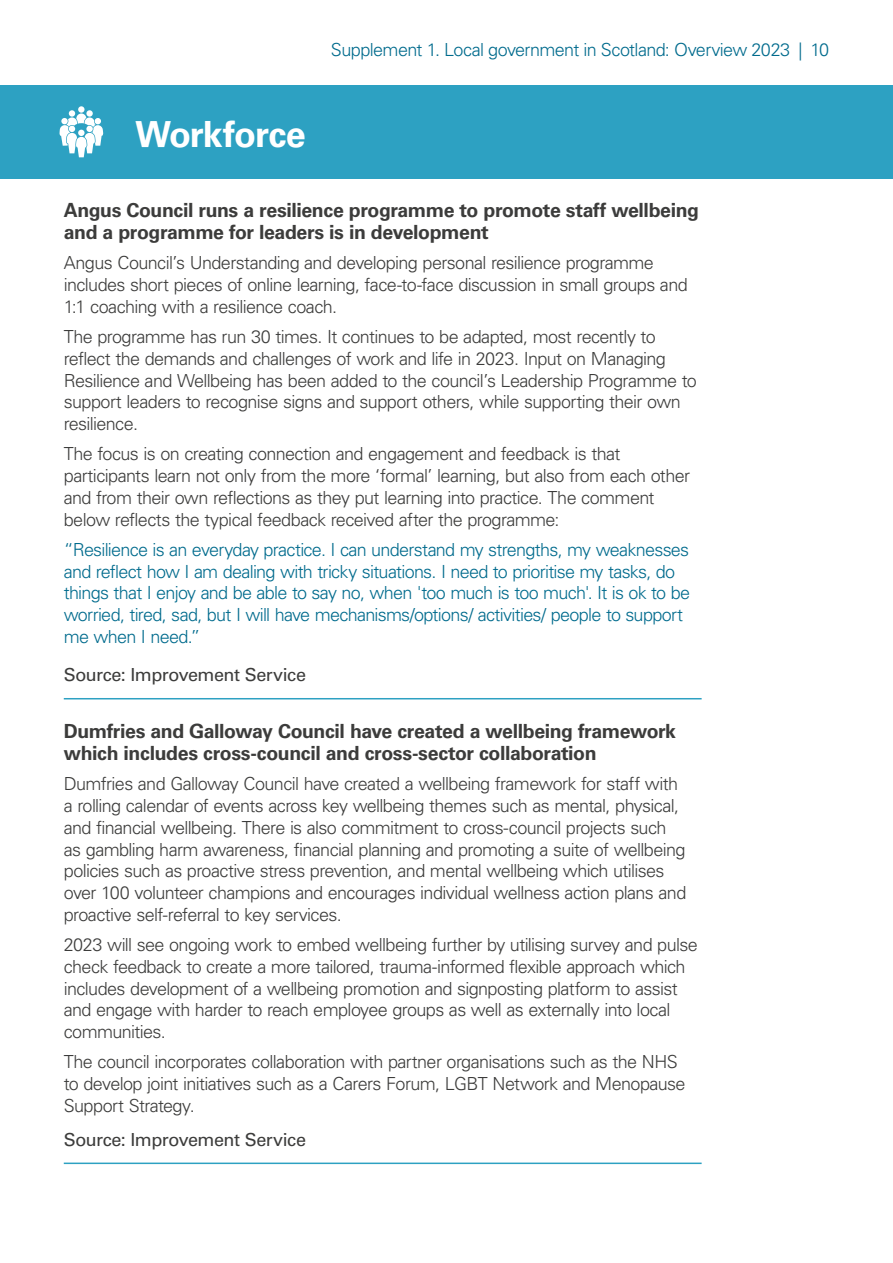
<style>
.page{position:relative;width:893px;height:1263px;background:#fff}
.page>*{position:absolute;margin:0;border:0;box-sizing:border-box;transform-origin:0 0}
.AS-P12-Section_heade{font:700 36px "Univers LT Pro 65";letter-spacing:-.03em;color:#fff}
.AS-P31-Case_study_he{font:700 19.5px/22.5px "Univers LT Pro 65";letter-spacing:-.02em;color:#3c3c3b}
.AS-P32-Case_study_te{font:300 18px/21.8px "Univers LT Pro 45";letter-spacing:-.035em;color:#3c3c3b}
.AS-P39-Quote___inbod{font:300 18px/21.8px "Univers LT Pro 45";letter-spacing:-.04em;color:#006b8d}
.AS-P34-Case_study_so{font:18px "Univers LT Pro 55 Roman";letter-spacing:-.025em;color:#3c3c3b}
</style>
<div class="page">
<div style="left:1px;top:85px;width:892px;height:94px;background:#2da1c2"></div>
<hr style="left:64px;top:698px;width:638px;height:1px;background:#2da1c2">
<hr style="left:64px;top:1162px;width:638px;height:2px;background:#2da1c2">
<svg style="left:78px;top:106px;width:7px;height:7px"></svg>
<div style="left:69px;top:110px;width:6px;height:7px;background:#fff;border-radius:50%"></div>
<svg style="left:86px;top:110px;width:7px;height:7px"></svg>
<svg style="left:60px;top:113px;width:43px;height:44px"></svg>
<h2 class="AS-P12-Section_heade" style="left:135px;top:109px;width:172px">Workforce</h2>
<p class="AS-P39-Quote___inbod" style="left:331px;top:38px;width:500px">Supplement 1. Local government in Scotland: Overview 2023 | 10</p>
<p class="AS-P31-Case_study_he" style="left:64px;top:198px;width:637px">Angus Council runs a resilience programme to promote staff wellbeing and a programme for leaders is in development</p>
<p class="AS-P32-Case_study_te" style="left:64px;top:252px;width:625px">Angus Council’s Understanding and developing personal resilience programme includes short pieces of online learning, face-to-face discussion in small groups and<br>1:1 coaching with a resilience coach.</p>
<p class="AS-P32-Case_study_te" style="left:64px;top:325px;width:635px">The programme has run 30 times. It continues to be adapted, most recently to reflect the demands and challenges of work and life in 2023. Input on Managing Resilience and Wellbeing has been added to the council’s Leadership Programme to support leaders to recognise signs and support others, while supporting their own resilience.</p>
<p class="AS-P32-Case_study_te" style="left:64px;top:443px;width:628px">The focus is on creating connection and engagement and feedback is that participants learn not only from the more ‘formal’ learning, but also from each other and from their own reflections as they put learning into practice. The comment below reflects the typical feedback received after the programme:</p>
<p class="AS-P39-Quote___inbod" style="left:64px;top:538px;width:628px">“Resilience is an everyday practice. I can understand my strengths, my weaknesses and reflect how I am dealing with tricky situations. I need to prioritise my tasks, do things that I enjoy and be able to say no, when 'too much is too much'. It is ok to be worried, tired, sad, but I will have mechanisms/options/ activities/ people to support me when I need.”</p>
<p class="AS-P34-Case_study_so" style="left:64px;top:662px;width:244px">Source: Improvement Service</p>
<p class="AS-P31-Case_study_he" style="left:64px;top:718px;width:614px">Dumfries and Galloway Council have created a wellbeing framework which includes cross-council and cross-sector collaboration</p>
<p class="AS-P32-Case_study_te" style="left:64px;top:772px;width:624px">Dumfries and Galloway Council have created a wellbeing framework for staff with a rolling calendar of events across key wellbeing themes such as mental, physical, and financial wellbeing. There is also commitment to cross-council projects such as gambling harm awareness, financial planning and promoting a suite of wellbeing policies such as proactive stress prevention, and mental wellbeing which utilises over 100 volunteer champions and encourages individual wellness action plans and proactive self-referral to key services.</p>
<p class="AS-P32-Case_study_te" style="left:64px;top:933px;width:635px">2023 will see ongoing work to embed wellbeing further by utilising survey and pulse check feedback to create a more tailored, trauma-informed flexible approach which includes development of a wellbeing promotion and signposting platform to assist and engage with harder to reach employee groups as well as externally into local communities.</p>
<p class="AS-P32-Case_study_te" style="left:64px;top:1050px;width:623px">The council incorporates collaboration with partner organisations such as the NHS to develop joint initiatives such as a Carers Forum, LGBT Network and Menopause<br>Support Strategy.</p>
<p class="AS-P34-Case_study_so" style="left:64px;top:1127px;width:244px">Source: Improvement Service</p>
</div>
